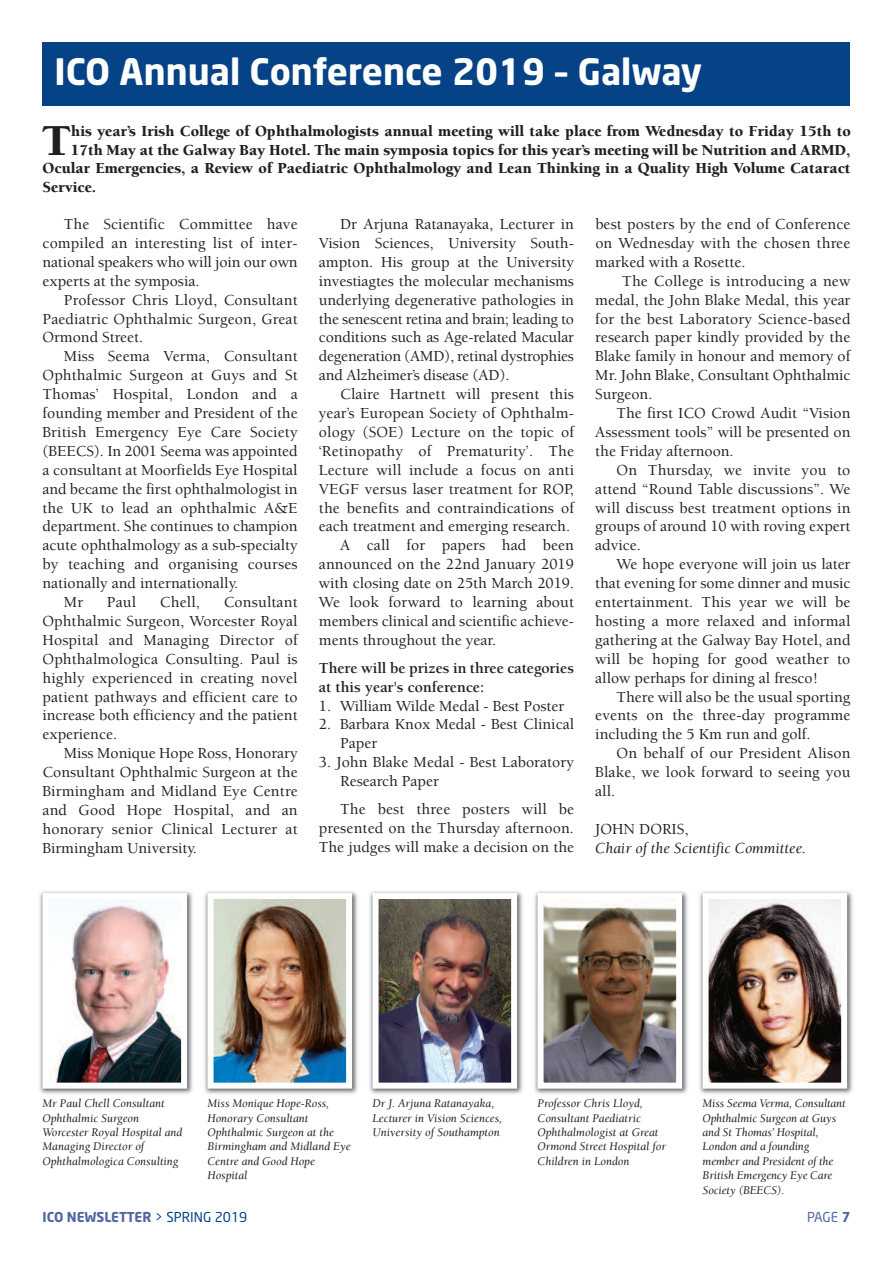
<style>
.page{position:relative;width:893px;height:1263px;background:#fff}
.page>*{position:absolute;margin:0;border:0;box-sizing:border-box;transform-origin:0 0}
.t1{font:900 45.45px "Berkeley";color:#231f20}
.t2{font:700 36px "Neo Sans";color:#fff}
.t3{font:500 15.75px/18.9px "Berkeley";color:#231f20;text-align:justify}
.t4{font:900 15.75px "Berkeley";color:#231f20}
.t5{font:700 15.75px/18.9px "Berkeley";letter-spacing:-.005em;color:#231f20}
.t6{font:italic 15.75px "Berkeley";color:#231f20}
.t7{font:700 13.5px "Neo Sans";color:#5167a1}
.t8{font:13.5px "Neo Sans";color:#5167a1}
.t9{font:italic 12px/14.4px "Berkeley";color:#231f20}
.s1{font-weight:400;color:#054286}
.s2{font-weight:700}
</style>
<div class="page">
<div style="left:43px;top:43px;width:807px;height:63px;background:#054286"></div>
<img style="left:39px;top:891px;width:154px;height:203px">
<img style="left:50px;top:900px;width:130px;height:182px">
<img style="left:204px;top:891px;width:154px;height:203px">
<img style="left:215px;top:900px;width:130px;height:182px">
<div style="left:208px;top:893px;width:144px;height:196px;border:6px solid #fff"></div>
<img style="left:369px;top:891px;width:154px;height:203px">
<img style="left:380px;top:900px;width:130px;height:182px">
<div style="left:373px;top:893px;width:144px;height:196px;border:6px solid #fff"></div>
<img style="left:534px;top:891px;width:154px;height:203px">
<img style="left:545px;top:900px;width:130px;height:182px">
<div style="left:538px;top:893px;width:144px;height:196px;border:6px solid #fff"></div>
<img style="left:699px;top:891px;width:154px;height:203px">
<img style="left:710px;top:900px;width:130px;height:182px">
<div style="left:703px;top:893px;width:144px;height:196px;border:6px solid #fff"></div>
<h2 class="t2" style="left:55px;top:51px;width:649px">ICO Annual Conference 2019 – Galway</h2>
<h1 class="t1" style="left:42px;top:122px;width:30px">T</h1>
<p class="t4" style="left:71px;top:124px;width:781px">his year’s Irish College of Ophthalmologists annual meeting will take place from Wednesday to Friday 15th to</p>
<p class="t4" style="left:71px;top:143px;width:781px">17th May at the Galway Bay Hotel. The main symposia topics for this year’s meeting will be Nutrition and ARMD,</p>
<p class="t4" style="left:43px;top:162px;width:809px">Ocular Emergencies, a Review of Paediatric Ophthalmology and Lean Thinking in a Quality High Volume Cataract</p>
<p class="t4" style="left:43px;top:181px;width:55px">Service.</p>
<p class="t3" style="left:43px;top:216px;width:257px;text-indent:21px">The Scientific Committee have compiled an interesting list of inter&shy;national speakers who will join our own experts at the symposia.</p>
<p class="t3" style="left:43px;top:292px;width:257px;text-indent:21px">Professor Chris Lloyd, Consultant Paediatric Ophthalmic Surgeon, Great Ormond Street.</p>
<p class="t3" style="left:64px;top:348px;width:235px">Miss Seema Verma, Consultant</p>
<p class="t3" style="left:43px;top:367px;width:257px">Ophthalmic Surgeon at Guys and St</p>
<p class="t3" style="left:43px;top:386px;width:257px">Thomas’ Hospital, London and a</p>
<p class="t3" style="left:43px;top:405px;width:257px">founding member and President of the</p>
<p class="t3" style="left:43px;top:424px;width:257px">British Emergency Eye Care Society</p>
<p class="t3" style="left:43px;top:443px;width:257px">(BEECS). In 2001 Seema was appointed</p>
<p class="t3" style="left:43px;top:462px;width:257px">a consultant at Moorfields Eye Hospital</p>
<p class="t3" style="left:43px;top:481px;width:257px">and became the first ophthalmologist in</p>
<p class="t3" style="left:43px;top:499px;width:257px">the UK to lead an ophthalmic A&amp;E</p>
<p class="t3" style="left:43px;top:518px;width:257px">department. She continues to champion</p>
<p class="t3" style="left:43px;top:537px;width:257px">acute ophthalmology as a sub-specialty</p>
<p class="t3" style="left:43px;top:556px;width:257px">by teaching and organising courses</p>
<p class="t3" style="left:43px;top:575px;width:197px">nationally and internationally.</p>
<p class="t3" style="left:64px;top:594px;width:21px">Mr</p>
<p class="t3" style="left:107px;top:594px;width:31px">Paul</p>
<p class="t3" style="left:160px;top:594px;width:42px">Chell,</p>
<p class="t3" style="left:43px;top:594px;width:257px;text-indent:181px">Consultant Ophthalmic Surgeon, Worcester Royal Hospital and Managing Director of Ophthalmologica Consulting. Paul is highly experienced in creating novel patient pathways and efficient care to increase both efficiency and the patient experience.</p>
<p class="t3" style="left:43px;top:745px;width:257px;text-indent:21px">Miss Monique Hope Ross, Honorary Consultant Ophthalmic Surgeon at the Birmingham and Midland Eye Centre and Good Hope Hospital, and an honorary senior Clinical Lecturer at Birmingham University.</p>
<p class="t3" style="left:319px;top:216px;width:257px;text-indent:21px">Dr Arjuna Ratanayaka, Lecturer in Vision Sciences, University South&shy;ampton. His group at the University investiagtes the molecular mechanisms underlying degenerative pathologies in the senescent retina and brain; leading to conditions such as Age-related Macular degeneration (AMD), retinal dystrophies and Alzheimer’s disease (AD).</p>
<p class="t3" style="left:340px;top:386px;width:235px">Claire Hartnett will present this</p>
<p class="t3" style="left:319px;top:405px;width:257px">year’s European Society of Ophthalm-</p>
<p class="t3" style="left:319px;top:424px;width:257px">ology (SOE) Lecture on the topic of</p>
<p class="t3" style="left:319px;top:443px;width:257px">‘Retinopathy of Prematurity’. The</p>
<p class="t3" style="left:319px;top:462px;width:257px">Lecture will include a focus on anti</p>
<p class="t3" style="left:319px;top:481px;width:257px">VEGF versus laser treatment for ROP,</p>
<p class="t3" style="left:319px;top:499px;width:257px">the benefits and contraindications of</p>
<p class="t3" style="left:319px;top:518px;width:253px">each treatment and emerging research.</p>
<p class="t3" style="left:340px;top:537px;width:235px">A call for papers had been</p>
<p class="t3" style="left:319px;top:556px;width:257px">announced on the 22nd January 2019</p>
<p class="t3" style="left:319px;top:575px;width:257px">with closing date on 25th March 2019.</p>
<p class="t3" style="left:319px;top:594px;width:257px">We look forward to learning about</p>
<p class="t3" style="left:319px;top:613px;width:257px">members clinical and scientific achieve-</p>
<p class="t3" style="left:319px;top:632px;width:179px">ments throughout the year.</p>
<p class="t5" style="left:319px;top:660px;width:257px">There will be prizes in three categories at this year's conference:</p>
<p class="t3" style="left:319px;top:697px;width:247px">1. William Wilde Medal - Best Poster</p>
<p class="t3" style="left:340px;top:716px;width:235px;text-indent:-21px">2. Barbara Knox Medal - Best Clinical<br>Paper</p>
<p class="t3" style="left:340px;top:754px;width:235px;text-indent:-21px">3. John Blake Medal - Best Laboratory<br>Research Paper</p>
<p class="t3" style="left:319px;top:801px;width:257px;text-indent:21px">The best three posters will be presented on the Thursday afternoon.<br>The judges will make a decision on the</p>
<p class="t3" style="left:595px;top:216px;width:257px">best posters by the end of Conference on Wednesday with the chosen three marked with a Rosette.</p>
<p class="t3" style="left:595px;top:273px;width:257px;text-indent:27px">The College is introducing a new medal, the John Blake Medal, this year for the best Laboratory Science-based research paper kindly provided by the Blake family in honour and memory of Mr. John Blake, Consultant Ophthalmic Surgeon.</p>
<p class="t3" style="left:595px;top:405px;width:257px;text-indent:21px">The first ICO Crowd Audit “Vision Assessment tools” will be presented on the Friday afternoon.</p>
<p class="t3" style="left:595px;top:462px;width:257px;text-indent:21px">On Thursday, we invite you to attend “Round Table discussions”. We will discuss best treatment options in groups of around 10 with roving expert advice.</p>
<p class="t3" style="left:595px;top:556px;width:257px;text-indent:21px">We hope everyone will join us later that evening for some dinner and music entertainment. This year we will be hosting a more relaxed and informal gathering at the Galway Bay Hotel, and will be hoping for good weather to allow perhaps for dining al fresco!</p>
<p class="t3" style="left:595px;top:688px;width:257px;text-indent:21px">There will also be the usual sporting events on the three-day programme including the 5 Km run and golf.</p>
<p class="t3" style="left:595px;top:745px;width:257px;text-indent:21px">On behalf of our President Alison Blake, we look forward to seeing you all.</p>
<p class="t3" style="left:595px;top:821px;width:95px">JOHN DORIS,</p>
<p class="t6" style="left:595px;top:842px;width:212px">Chair of the Scientific Committee.</p>
<p class="t9" style="left:43px;top:1097px;width:141px">Mr Paul Chell Consultant<br>Ophthalmic Surgeon<br>Worcester Royal Hospital and<br>Managing Director of<br>Ophthalmologica Consulting</p>
<p class="t9" style="left:208px;top:1097px;width:145px">Miss Monique Hope-Ross,<br>Honorary Consultant<br>Ophthalmic Surgeon at the<br>Birmingham and Midland Eye<br>Centre and Good Hope<br>Hospital</p>
<p class="t9" style="left:373px;top:1097px;width:131px">Dr J. Arjuna Ratanayaka,<br>Lecturer in Vision Sciences,<br>University of Southampton</p>
<p class="t9" style="left:538px;top:1097px;width:130px">Professor Chris Lloyd,<br>Consultant Paediatric<br>Ophthalmologist at Great<br>Ormond Street Hospital for<br>Children in London</p>
<p class="t9" style="left:703px;top:1097px;width:145px">Miss Seema Verma, Consultant<br>Ophthalmic Surgeon at Guys and St Thomas’ Hospital,<br>London and a founding member and President of the<br>British Emergency Eye Care<br>Society (BEECS).</p>
<p class="t7" style="left:43px;top:1210px;width:206px">ICO NEWSLETTER <span class="s1">&gt; SPRING 2019</span></p>
<p class="t8" style="left:807px;top:1210px;width:45px">PAGE <span class="s2">7</span></p>
</div>
